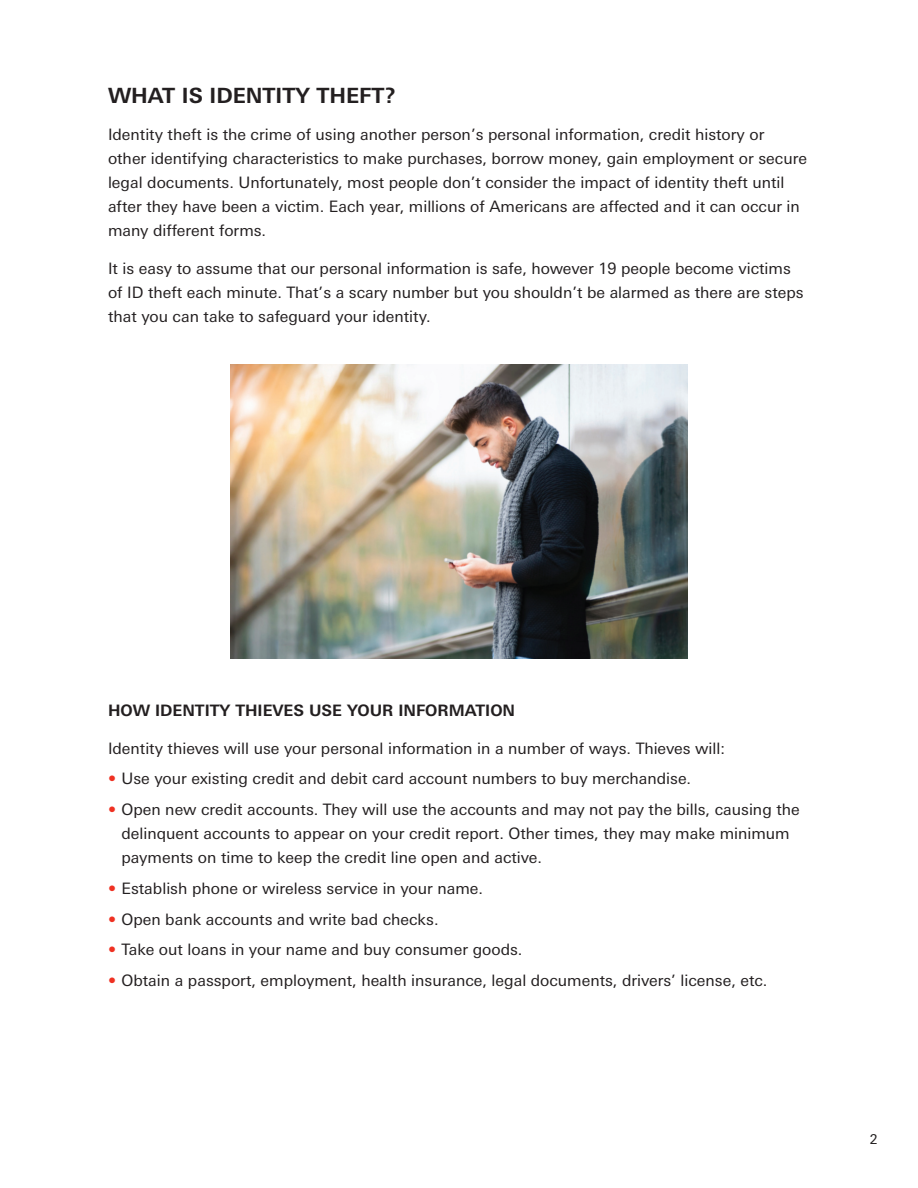
<style>
.page{position:relative;width:918px;height:1188px;background:#fff}
.page>*{position:absolute;margin:0;border:0;box-sizing:border-box;transform-origin:0 0}
.t1{font:700 21px "Univers Nextfor HSBC";color:#231f20}
.t2{font:15.75px/24px "Univers Nextfor HSBC";color:#231f20}
.t3{font:700 15.75px "Univers Nextfor HSBC";color:#231f20}
.t4{font:13.5px "Univers Nextfor HSBC";color:#231f20}
.s1{color:#ef3122}
</style>
<div class="page">
<img style="left:230px;top:365px;width:458px;height:294px">
<p class="t1" style="left:108px;top:80px;width:289px">WHAT IS IDENTITY THEFT?</p>
<p class="t2" style="left:108px;top:121px;width:701px">Identity theft is the crime of using another person’s personal information, credit history or<br>other identifying characteristics to make purchases, borrow money, gain employment or secure legal documents. Unfortunately, most people don’t consider the impact of identity theft until after they have been a victim. Each year, millions of Americans are affected and it can occur in many different forms.</p>
<p class="t2" style="left:108px;top:255px;width:697px">It is easy to assume that our personal information is safe, however 19 people become victims of ID theft each minute. That’s a scary number but you shouldn’t be alarmed as there are steps that you can take to safeguard your identity.</p>
<p class="t3" style="left:108px;top:699px;width:409px">HOW IDENTITY THIEVES USE YOUR INFORMATION</p>
<p class="t2" style="left:108px;top:735px;width:619px">Identity thieves will use your personal information in a number of ways. Thieves will:</p>
<p class="t2" style="left:108px;top:766px;width:585px"><span class="s1">•</span> Use your existing credit and debit card account numbers to buy merchandise.</p>
<p class="t2" style="left:122px;top:797px;width:680px;text-indent:-14px"><span class="s1">•</span> Open new credit accounts. They will use the accounts and may not pay the bills, causing the delinquent accounts to appear on your credit report. Other times, they may make minimum payments on time to keep the credit line open and active.</p>
<p class="t2" style="left:108px;top:875px;width:377px"><span class="s1">•</span> Establish phone or wireless service in your name.</p>
<p class="t2" style="left:108px;top:906px;width:332px"><span class="s1">•</span> Open bank accounts and write bad checks.</p>
<p class="t2" style="left:108px;top:937px;width:416px"><span class="s1">•</span> Take out loans in your name and buy consumer goods.</p>
<p class="t2" style="left:108px;top:968px;width:661px"><span class="s1">•</span> Obtain a passport, employment, health insurance, legal documents, drivers’ license, etc.</p>
<p class="t4" style="left:870px;top:1130px;width:9px">2</p>
</div>
